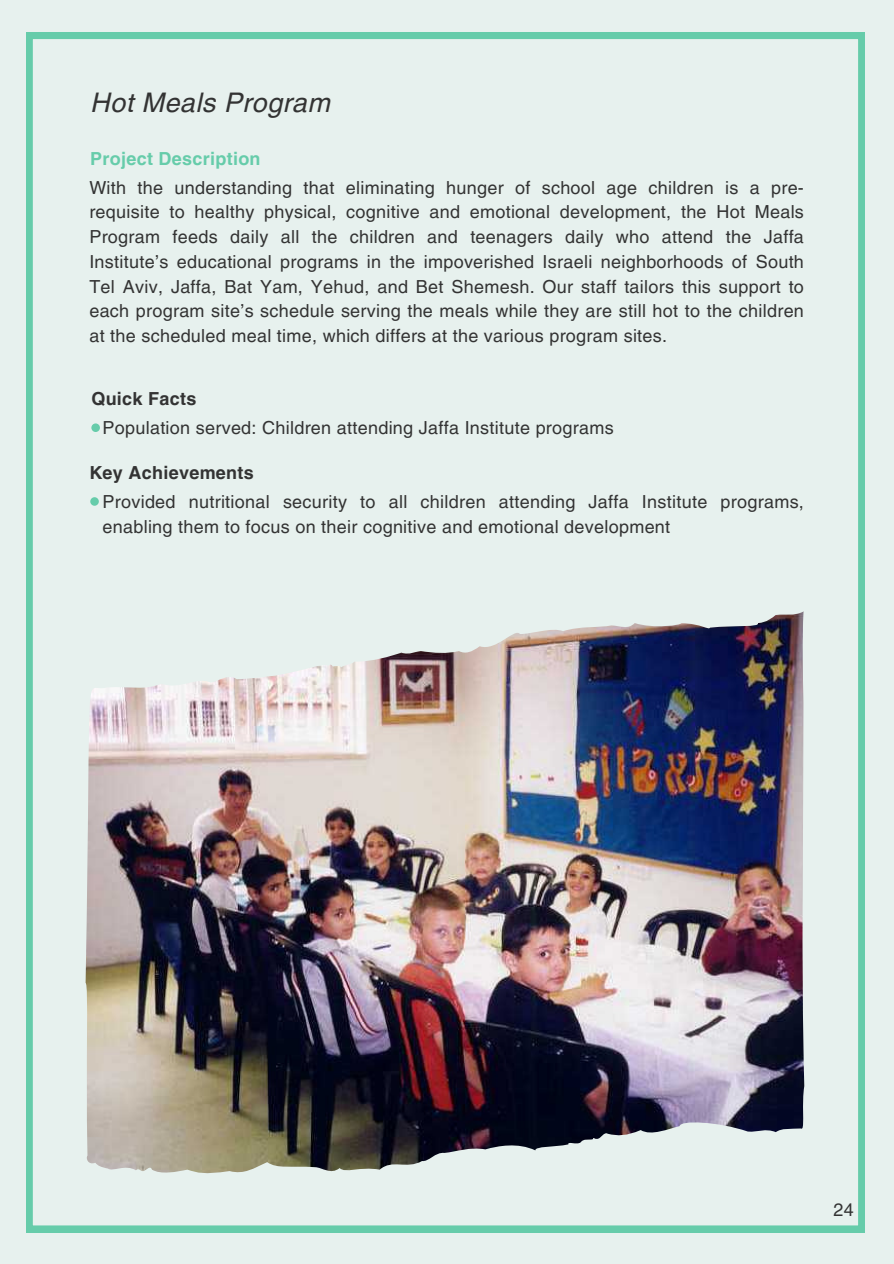
<style>
.page{position:relative;width:894px;height:1264px;background:#fff}
.page>*{position:absolute;margin:0;border:0;box-sizing:border-box;transform-origin:0 0}
.t1{font:italic 27px "Helvetica LT Pro";letter-spacing:.015em;color:#333}
.t2{font:18px/24.8px "Helvetica LT Pro";letter-spacing:.015em;color:#333;text-align:justify}
.t3{font:700 18px "Helvetica LT Pro";letter-spacing:.015em;color:#333}
.t4{font:700 18px "Helvetica LT Pro";letter-spacing:.015em;color:#6ca}
</style>
<div class="page">
<div style="left:0;top:0;width:893px;height:1263px;background:#e7f1ee"></div>
<img style="left:26px;top:32px;width:838px;height:1200px">
<h2 class="t1" style="left:90px;top:93px;width:241px">Hot Meals Program</h2>
<p class="t4" style="left:90px;top:152px;width:172px">Project Description</p>
<h1 class="t2" style="left:89px;top:177px;width:716px">With the understanding that eliminating hunger of school age children is a pre&shy;requisite to healthy physical, cognitive and emotional development, the Hot Meals Program feeds daily all the children and teenagers daily who attend the Jaffa Institute’s educational programs in the impoverished Israeli neighborhoods of South Tel Aviv, Jaffa, Bat Yam, Yehud, and Bet Shemesh. Our staff tailors this support to each program site’s schedule serving the meals while they are still hot to the children at the scheduled meal time, which differs at the various program sites.</h1>
<h2 class="t3" style="left:91px;top:392px;width:106px">Quick Facts</h2>
<p class="t2" style="left:102px;top:417px;width:512px">Population served: Children attending Jaffa Institute programs</p>
<h2 class="t3" style="left:89px;top:466px;width:166px">Key Achievements</h2>
<p class="t2" style="left:102px;top:491px;width:702px">Provided nutritional security to all children attending Jaffa Institute programs, enabling them to focus on their cognitive and emotional development</p>
<p class="t2" style="left:833px;top:1199px;width:22px">24</p>
</div>
